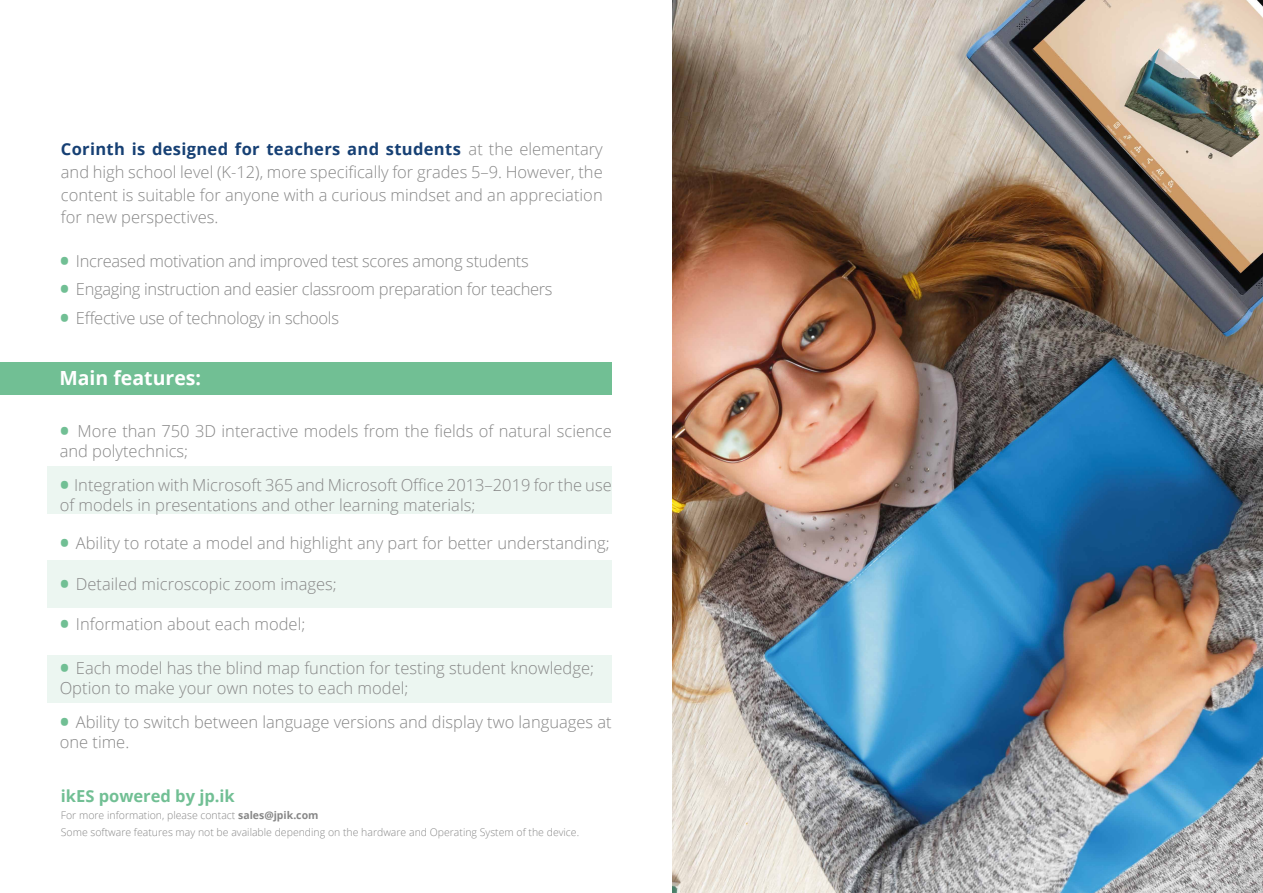
<style>
.page{position:relative;width:1263px;height:893px;background:#fff}
.page>*{position:absolute;margin:0;border:0;box-sizing:border-box;transform-origin:0 0}
.t1{font:700 19.5px "Open Sans";color:#fff}
.t2{font:300 16.5px/19.8px "Open Sans";color:#878787}
.t3{font:300 16.5px "Open Sans";letter-spacing:-.02em;color:#878787}
.t4{font:700 16.5px "Open Sans";color:#71bf94}
.t5{font:300 10.5px/16.8px "Open Sans";color:#878787}
.s1{font-weight:700;color:#164074}
.s2{font-weight:700;font-size:25.5px;color:#71bf94}
.s3{font-weight:700}
</style>
<div class="page">
<img style="left:673px;top:0;width:590px;height:893px">
<div style="left:0;top:362px;width:612px;height:33px;background:#71bf94"></div>
<div style="left:48px;top:467px;width:564px;height:47px;background:#ecf6f1"></div>
<div style="left:48px;top:561px;width:564px;height:47px;background:#ecf6f1"></div>
<div style="left:48px;top:655px;width:564px;height:47px;background:#ecf6f1"></div>
<p class="t2" style="left:61px;top:137px;width:543px;line-height:22.8px;text-align:justify"><span class="s1">Corinth is designed for teachers and students</span> at the elementary and high school level (K-12), more specifically for grades 5–9. However, the content is suitable for anyone with a curious mindset and an appreciation for new perspectives.</p>
<p class="t3" style="left:60px;top:250px;width:471px"><span class="s2">•</span> Increased motivation and improved test scores among students</p>
<p class="t3" style="left:60px;top:278px;width:494px"><span class="s2">•</span> Engaging instruction and easier classroom preparation for teachers</p>
<p class="t3" style="left:60px;top:307px;width:281px"><span class="s2">•</span> Effective use of technology in schools</p>
<p class="t1" style="left:59px;top:364px;width:143px">Main features:</p>
<p class="t2" style="left:60px;top:420px;width:553px"><span class="s2">•</span> More than 750 3D interactive models from the fields of natural science and polytechnics;</p>
<p class="t2" style="left:60px;top:475px;width:553px"><span class="s2">•</span> Integration with Microsoft 365 and Microsoft Office 2013–2019 for the use of models in presentations and other learning materials;</p>
<p class="t2" style="left:60px;top:532px;width:551px"><span class="s2">•</span> Ability to rotate a model and highlight any part for better understanding;</p>
<p class="t2" style="left:60px;top:573px;width:279px"><span class="s2">•</span> Detailed microscopic zoom images;</p>
<p class="t2" style="left:60px;top:614px;width:247px"><span class="s2">•</span> Information about each model;</p>
<p class="t2" style="left:60px;top:658px;width:536px"><span class="s2">•</span> Each model has the blind map function for testing student knowledge;<br>Option to make your own notes to each model;</p>
<p class="t2" style="left:60px;top:712px;width:553px"><span class="s2">•</span> Ability to switch between language versions and display two languages at one time.</p>
<p class="t4" style="left:61px;top:785px;width:175px">ikES powered by jp.ik</p>
<p class="t5" style="left:61px;top:807px;width:520px">For more information, please contact <span class="s3">sales@jpik.com<br></span>Some software features may not be available depending on the hardware and Operating System of the device.</p>
</div>
